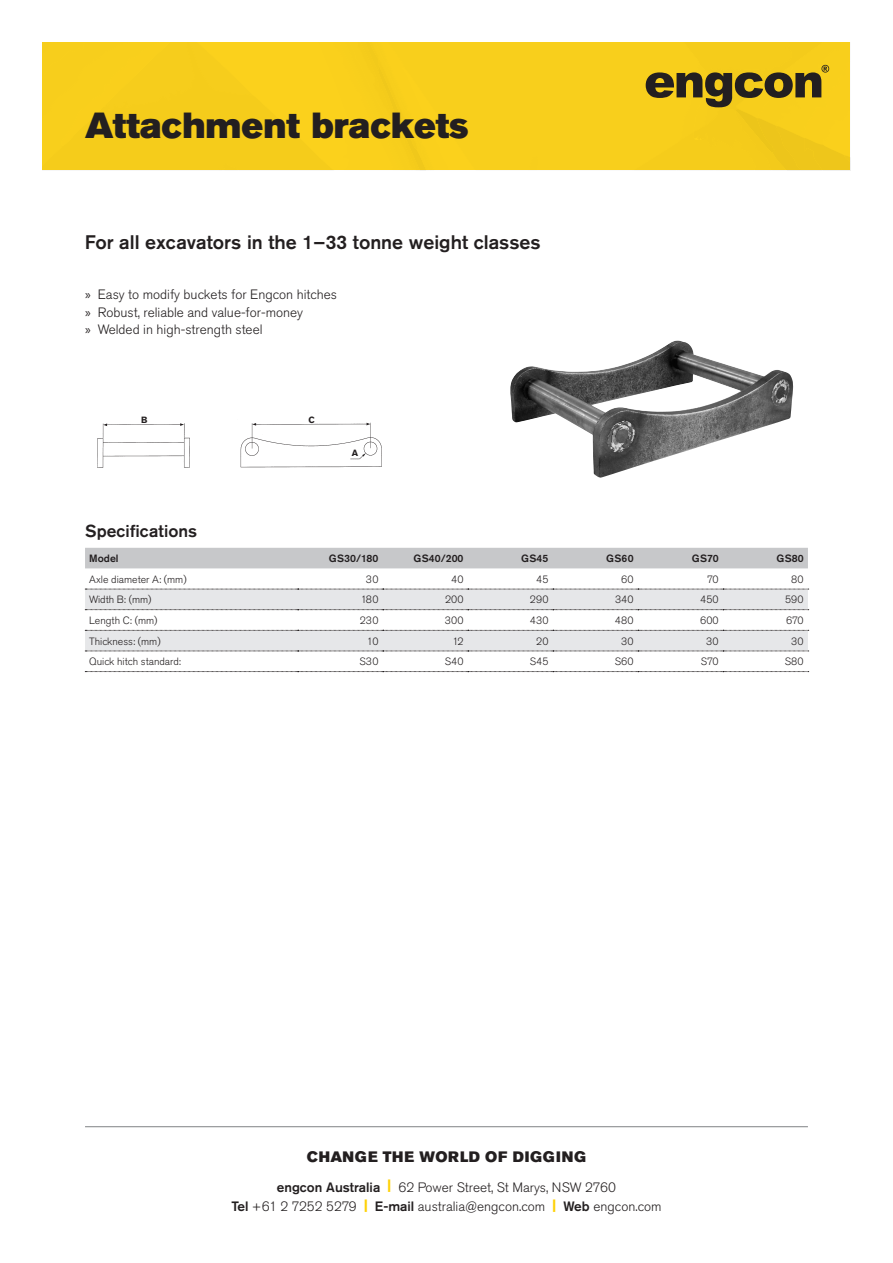
<style>
.page{position:relative;width:893px;height:1263px;background:#fff}
.page>*{position:absolute;margin:0;border:0;box-sizing:border-box;transform-origin:0 0}
.Product_heading{font:36px "Akzidenz Grotesk Pro Super";color:#231f20}
.t1{font:500 19.5px "Akzidenz Grotesk Pro";color:#231f20}
.t2{font:500 17.25px "Akzidenz Grotesk Pro";letter-spacing:.005em;color:#231f20}
.t3{font:15px "Akzidenz Grotesk Pro Super";letter-spacing:.05em;color:#231f20}
.t4{font:300 13.5px/19.5px "Akzidenz Grotesk Pro";color:#231f20;text-align:center}
.t5{font:300 10.5px "Akzidenz Grotesk Pro";color:#231f20}
.t6{font:500 10.5px "Akzidenz Grotesk Pro";color:#231f20}
.t7{font:700 9px "Akzidenz Grotesk Pro";color:#231f20}
.s1{font-family:"Myriad Pro";font-weight:400}
.s2{font-weight:500}
.s3{font-family:"Akzidenz Grotesk Pro Super";font-weight:400;color:#fed105}
</style>
<div class="page">
<div style="left:43px;top:43px;width:807px;height:128px;background:#f8cf1c"></div>
<hr style="left:85px;top:1126px;width:723px;height:1px;background:#808285">
<img style="left:97px;top:422px;width:285px;height:46px">
<img style="left:510px;top:340px;width:283px;height:138px">
<div style="left:85px;top:548px;width:723px;height:20px;background:#c7c8ca"></div>
<svg style="left:85px;top:589px;width:724px;height:83px"></svg>
<p class="Product_heading" style="left:85px;top:102px;width:385px">Attachment brackets</p>
<h1 class="t1" style="left:85px;top:229px;width:457px">For all excavators in the 1–33 tonne weight classes</h1>
<p class="t4" style="left:85px;top:285px;width:253px"><span class="s1">»</span> Easy to modify buckets for Engcon hitches</p>
<p class="t4" style="left:85px;top:302px;width:220px"><span class="s1">»</span> Robust, reliable and value-for-money</p>
<p class="t4" style="left:85px;top:319px;width:179px"><span class="s1">»</span> Welded in high-strength steel</p>
<p class="t7" style="left:141px;top:414px;width:8px">B</p>
<p class="t7" style="left:308px;top:414px;width:8px">C</p>
<p class="t7" style="left:352px;top:447px;width:8px">A</p>
<h2 class="t2" style="left:85px;top:520px;width:114px">Specifications</h2>
<p class="t6" style="left:89px;top:551px;width:31px">Model</p>
<p class="t6" style="left:329px;top:551px;width:51px">GS30/180</p>
<p class="t6" style="left:413px;top:551px;width:52px">GS40/200</p>
<p class="t6" style="left:521px;top:551px;width:29px">GS45</p>
<p class="t6" style="left:606px;top:551px;width:29px">GS60</p>
<p class="t6" style="left:692px;top:551px;width:28px">GS70</p>
<p class="t6" style="left:776px;top:551px;width:29px">GS80</p>
<p class="t5" style="left:89px;top:572px;width:99px">Axle diameter A: (mm)</p>
<p class="t5" style="left:366px;top:572px;width:14px">30</p>
<p class="t5" style="left:451px;top:572px;width:14px">40</p>
<p class="t5" style="left:536px;top:572px;width:14px">45</p>
<p class="t5" style="left:621px;top:572px;width:14px">60</p>
<p class="t5" style="left:707px;top:572px;width:13px">70</p>
<p class="t5" style="left:791px;top:572px;width:14px">80</p>
<p class="t5" style="left:89px;top:593px;width:64px">Width B: (mm)</p>
<p class="t5" style="left:361px;top:593px;width:19px">180</p>
<p class="t5" style="left:445px;top:593px;width:20px">200</p>
<p class="t5" style="left:530px;top:593px;width:20px">290</p>
<p class="t5" style="left:615px;top:593px;width:20px">340</p>
<p class="t5" style="left:700px;top:593px;width:20px">450</p>
<p class="t5" style="left:785px;top:593px;width:20px">590</p>
<p class="t5" style="left:89px;top:613px;width:70px">Length C: (mm)</p>
<p class="t5" style="left:360px;top:613px;width:20px">230</p>
<p class="t5" style="left:445px;top:613px;width:20px">300</p>
<p class="t5" style="left:530px;top:613px;width:20px">430</p>
<p class="t5" style="left:615px;top:613px;width:20px">480</p>
<p class="t5" style="left:700px;top:613px;width:20px">600</p>
<p class="t5" style="left:786px;top:613px;width:19px">670</p>
<p class="t5" style="left:89px;top:634px;width:73px">Thickness: (mm)</p>
<p class="t5" style="left:367px;top:634px;width:13px">10</p>
<p class="t5" style="left:452px;top:634px;width:13px">12</p>
<p class="t5" style="left:536px;top:634px;width:14px">20</p>
<p class="t5" style="left:621px;top:634px;width:14px">30</p>
<p class="t5" style="left:706px;top:634px;width:14px">30</p>
<p class="t5" style="left:791px;top:634px;width:14px">30</p>
<p class="t5" style="left:89px;top:655px;width:93px">Quick hitch standard:</p>
<p class="t5" style="left:360px;top:655px;width:20px">S30</p>
<p class="t5" style="left:445px;top:655px;width:20px">S40</p>
<p class="t5" style="left:530px;top:655px;width:20px">S45</p>
<p class="t5" style="left:615px;top:655px;width:20px">S60</p>
<p class="t5" style="left:701px;top:655px;width:19px">S70</p>
<p class="t5" style="left:785px;top:655px;width:20px">S80</p>
<p class="t3" style="left:307px;top:1146px;width:281px">CHANGE THE WORLD OF DIGGING</p>
<p class="t4" style="left:231px;top:1177px;width:432px"><span class="s2">engcon Australia</span> <span class="s3">|</span> 62 Power Street, St Marys, NSW 2760<br><span class="s2">Tel</span> +61 2 7252 5279 <span class="s3">|</span> <span class="s2">E-mail</span> australia@engcon.com <span class="s3">|</span> <span class="s2">Web</span> engcon.com</p>
</div>
